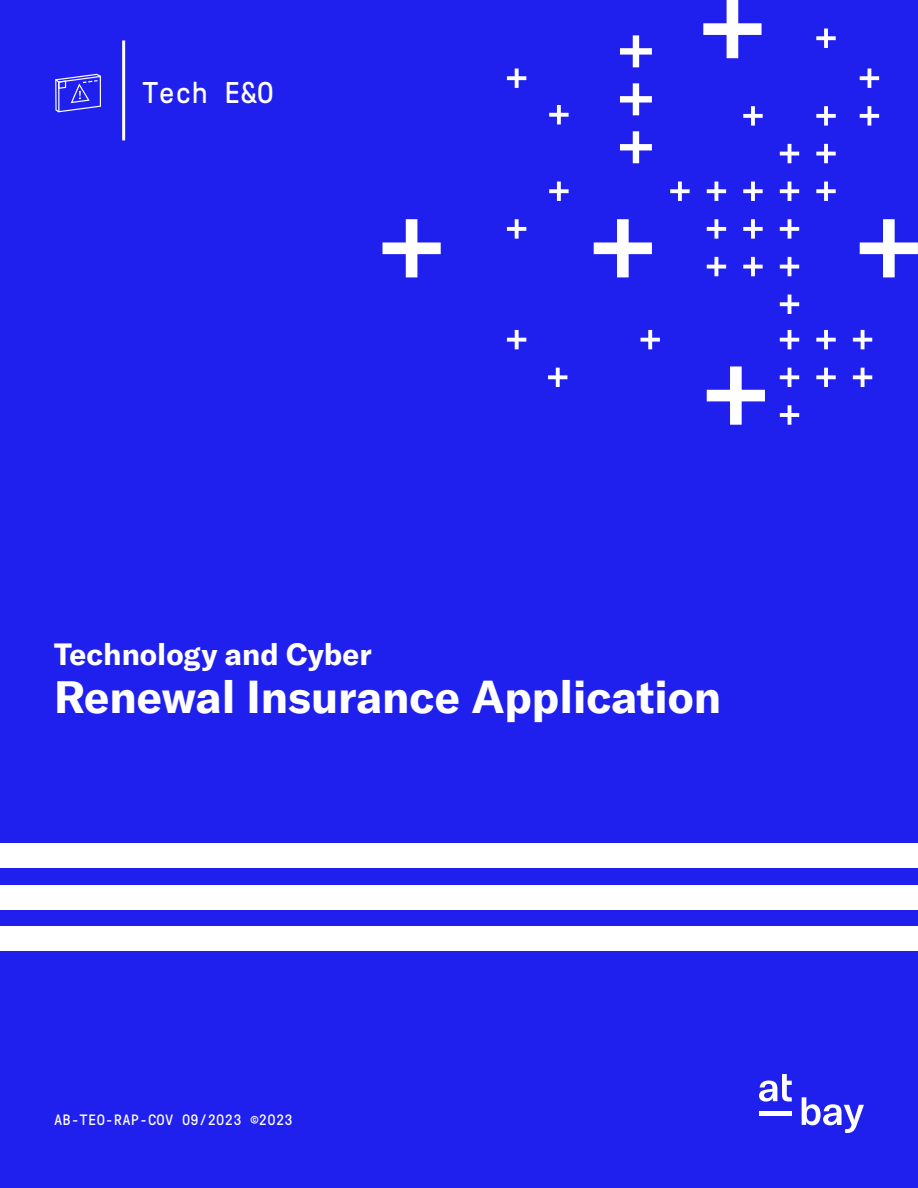
<style>
.page{position:relative;width:918px;height:1188px;background:#2020ee}
.page>*{position:absolute;margin:0;border:0;box-sizing:border-box;transform-origin:0 0}
.t1{font:700 45px "GT America";color:#fff}
.t2{font:700 30px "GT America";color:#fff}
.t3{font:30px "GT Pressura Mono";color:#fff}
.t4{font:15px "GT Pressura Mono";letter-spacing:.02em;color:#fff}
</style>
<div class="page">
<div style="left:0;top:843px;width:918px;height:24px;background:#fff"></div>
<div style="left:0;top:885px;width:918px;height:24px;background:#fff"></div>
<div style="left:0;top:927px;width:918px;height:24px;background:#fff"></div>
<svg style="left:759px;top:1074px;width:33px;height:28px"></svg>
<div style="left:760px;top:1111px;width:32px;height:5px;background:#fff"></div>
<svg style="left:802px;top:1097px;width:62px;height:36px"></svg>
<svg style="left:594px;top:219px;width:58px;height:58px"></svg>
<svg style="left:620px;top:131px;width:32px;height:32px"></svg>
<svg style="left:620px;top:83px;width:32px;height:32px"></svg>
<svg style="left:620px;top:35px;width:32px;height:32px"></svg>
<svg style="left:707px;top:366px;width:58px;height:59px"></svg>
<svg style="left:383px;top:219px;width:58px;height:58px"></svg>
<svg style="left:860px;top:219px;width:58px;height:58px"></svg>
<svg style="left:703px;top:0;width:59px;height:58px"></svg>
<svg style="left:507px;top:219px;width:19px;height:20px"></svg>
<svg style="left:507px;top:69px;width:19px;height:19px"></svg>
<svg style="left:549px;top:105px;width:20px;height:19px"></svg>
<svg style="left:549px;top:182px;width:20px;height:19px"></svg>
<svg style="left:670px;top:182px;width:20px;height:19px"></svg>
<svg style="left:707px;top:182px;width:19px;height:19px"></svg>
<svg style="left:743px;top:182px;width:20px;height:19px"></svg>
<svg style="left:780px;top:182px;width:19px;height:19px"></svg>
<svg style="left:707px;top:219px;width:19px;height:20px"></svg>
<svg style="left:743px;top:219px;width:20px;height:20px"></svg>
<svg style="left:780px;top:219px;width:19px;height:20px"></svg>
<svg style="left:707px;top:257px;width:19px;height:19px"></svg>
<svg style="left:743px;top:257px;width:20px;height:19px"></svg>
<svg style="left:780px;top:257px;width:19px;height:19px"></svg>
<svg style="left:780px;top:330px;width:19px;height:19px"></svg>
<svg style="left:816px;top:330px;width:20px;height:19px"></svg>
<svg style="left:780px;top:368px;width:19px;height:19px"></svg>
<svg style="left:780px;top:405px;width:19px;height:20px"></svg>
<svg style="left:816px;top:368px;width:20px;height:19px"></svg>
<svg style="left:853px;top:330px;width:19px;height:19px"></svg>
<svg style="left:853px;top:368px;width:19px;height:19px"></svg>
<svg style="left:780px;top:295px;width:19px;height:19px"></svg>
<svg style="left:816px;top:182px;width:20px;height:19px"></svg>
<svg style="left:780px;top:144px;width:19px;height:19px"></svg>
<svg style="left:816px;top:144px;width:20px;height:19px"></svg>
<svg style="left:743px;top:106px;width:20px;height:20px"></svg>
<svg style="left:816px;top:106px;width:20px;height:20px"></svg>
<svg style="left:860px;top:106px;width:19px;height:20px"></svg>
<svg style="left:860px;top:69px;width:19px;height:19px"></svg>
<svg style="left:816px;top:29px;width:20px;height:19px"></svg>
<svg style="left:507px;top:330px;width:19px;height:19px"></svg>
<svg style="left:641px;top:330px;width:19px;height:19px"></svg>
<svg style="left:548px;top:368px;width:19px;height:19px"></svg>
<svg style="left:55px;top:74px;width:46px;height:38px"></svg>
<hr style="left:122px;top:40px;width:3px;height:100px;background:#fff">
<p class="t3" style="left:142px;top:77px;width:133px">Tech E&amp;O</p>
<p class="t2" style="left:54px;top:635px;width:319px">Technology and Cyber</p>
<p class="t1" style="left:54px;top:669px;width:669px">Renewal Insurance Application</p>
<p class="t4" style="left:54px;top:1112px;width:240px">AB-TEO-RAP-COV 09/2023 ©2023</p>
</div>
